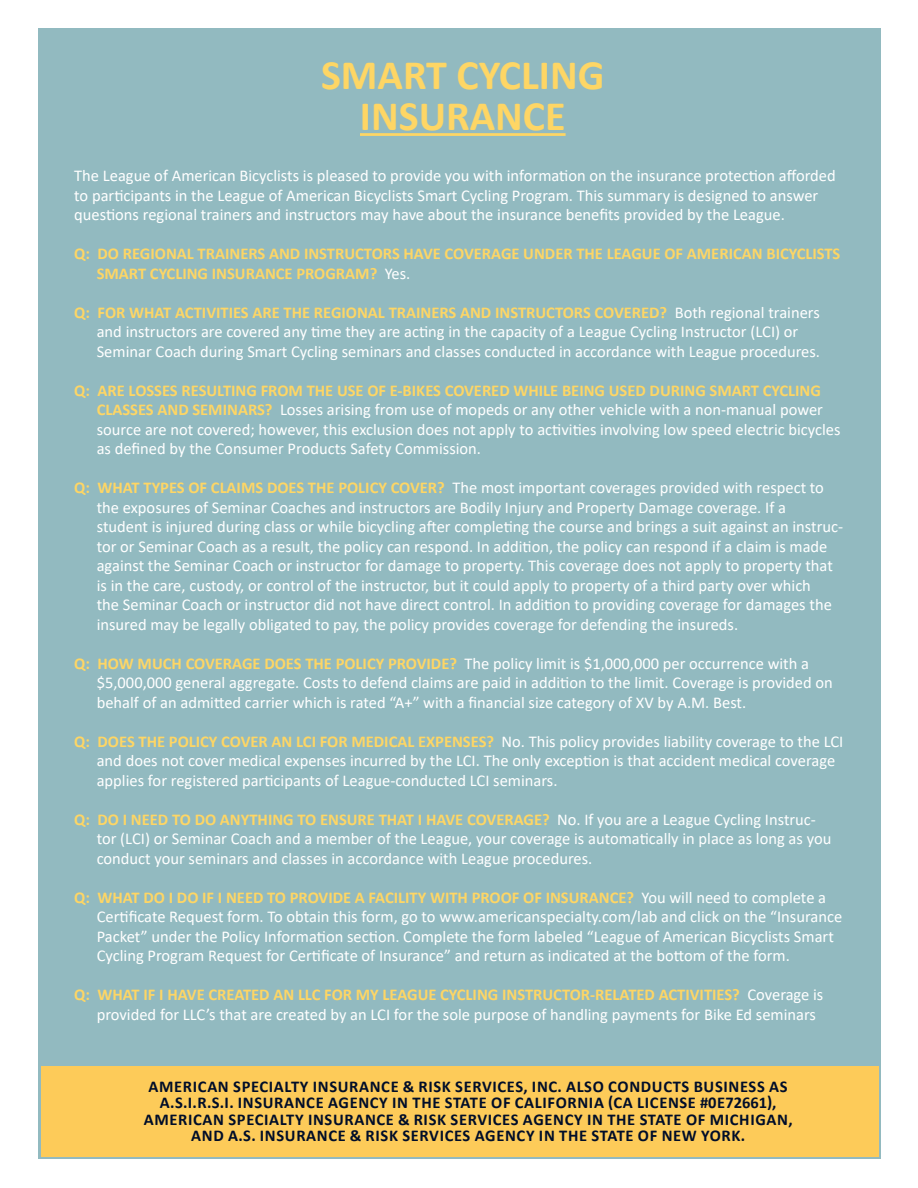
<style>
.page{position:relative;width:918px;height:1188px;background:#fff}
.page>*{position:absolute;margin:0;border:0;box-sizing:border-box;transform-origin:0 0}
.t1{font:700 42px "Calibri";color:#fed665}
.Body_text{font:16.5px/19.5px "Calibri";color:#fff}
.Body_text-2{font:700 16.5px/16.5px "Calibri";letter-spacing:.04em;color:#000d29;text-align:center}
.Body_text-3{font:700 16.5px/19.5px "Calibri";color:#fed665}
.s1{font-weight:400;color:#fff}
.s2{font-weight:700;color:#fed665}
</style>
<div class="page">
<div style="left:38px;top:29px;width:843px;height:1130px;background:#92bac0"></div>
<hr style="left:360px;top:133px;width:206px;height:3px;background:#fed665">
<div style="left:41px;top:1066px;width:837px;height:90px;background:#fdcb59"></div>
<p class="t1" style="left:321px;top:46px;width:285px">SMART CYCLING</p>
<p class="t1" style="left:360px;top:86px;width:207px">INSURANCE</p>
<p class="Body_text" style="left:74px;top:166px;width:763px">The League of American Bicyclists is pleased to provide you with information on the insurance protection afforded to participants in the League of American Bicyclists Smart Cycling Program. This summary is designed to answer questions regional trainers and instructors may have about the insurance benefits provided by the League.</p>
<p class="Body_text-3" style="left:97px;top:244px;width:745px;text-indent:-23px">Q: DO REGIONAL TRAINERS AND INSTRUCTORS HAVE COVERAGE UNDER THE LEAGUE OF AMERICAN BICYCLISTS<br>SMART CYCLING INSURANCE PROGRAM? <span class="s1">Yes.</span></p>
<p class="Body_text" style="left:74px;top:302px;width:747px;text-align:center"><span class="s2">Q: FOR WHAT ACTIVITIES ARE THE REGIONAL TRAINERS AND INSTRUCTORS COVERED?</span> Both regional trainers and instructors are covered any time they are acting in the capacity of a League Cycling Instructor (LCI) or</p>
<p class="Body_text" style="left:97px;top:341px;width:725px">Seminar Coach during Smart Cycling seminars and classes conducted in accordance with League procedures.</p>
<p class="Body_text" style="left:97px;top:380px;width:745px;text-indent:-22px"><span class="s2">Q: ARE LOSSES RESULTING FROM THE USE OF E-BIKES COVERED WHILE BEING USED DURING SMART CYCLING CLASSES AND SEMINARS?</span> Losses arising from use of mopeds or any other vehicle with a non-manual power source are not covered; however, this exclusion does not apply to activities involving low speed electric bicycles as defined by the Consumer Products Safety Commission.</p>
<p class="Body_text" style="left:97px;top:478px;width:729px;text-indent:-22px"><span class="s2">Q: WHAT TYPES OF CLAIMS DOES THE POLICY COVER?</span> The most important coverages provided with respect to the exposures of Seminar Coaches and instructors are Bodily Injury and Property Damage coverage. If a</p>
<p class="Body_text" style="left:97px;top:517px;width:748px">student is injured during class or while bicycling after completing the course and brings a suit against an instruc&shy;tor or Seminar Coach as a result, the policy can respond. In addition, the policy can respond if a claim is made against the Seminar Coach or instructor for damage to property. This coverage does not apply to property that is in the care, custody, or control of the instructor, but it could apply to property of a third party over which<br>the Seminar Coach or instructor did not have direct control. In addition to providing coverage for damages the insured may be legally obligated to pay, the policy provides coverage for defending the insureds.</p>
<p class="Body_text" style="left:97px;top:653px;width:738px;text-indent:-22px"><span class="s2">Q: HOW MUCH COVERAGE DOES THE POLICY PROVIDE?</span> The policy limit is $1,000,000 per occurrence with a $5,000,000 general aggregate. Costs to defend claims are paid in addition to the limit. Coverage is provided on behalf of an admitted carrier which is rated “A+” with a financial size category of XV by A.M. Best.</p>
<p class="Body_text" style="left:97px;top:731px;width:748px;text-indent:-22px"><span class="s2">Q: DOES THE POLICY COVER AN LCI FOR MEDICAL EXPENSES?</span> No. This policy provides liability coverage to the LCI and does not cover medical expenses incurred by the LCI. The only exception is that accident medical coverage applies for registered participants of League-conducted LCI seminars.</p>
<p class="Body_text" style="left:97px;top:809px;width:736px;text-indent:-22px"><span class="s2">Q: DO I NEED TO DO ANYTHING TO ENSURE THAT I HAVE COVERAGE?</span> No. If you are a League Cycling Instruc&shy;tor (LCI) or Seminar Coach and a member of the League, your coverage is automatically in place as long as you conduct your seminars and classes in accordance with League procedures.</p>
<p class="Body_text" style="left:97px;top:887px;width:747px;text-indent:-22px"><span class="s2">Q: WHAT DO I DO IF I NEED TO PROVIDE A FACILITY WITH PROOF OF INSURANCE?</span> You will need to complete a Certificate Request form. To obtain this form, go to www.americanspecialty.com/lab and click on the “Insurance Packet” under the Policy Information section. Complete the form labeled “League of American Bicyclists Smart Cycling Program Request for Certificate of Insurance” and return as indicated at the bottom of the form.</p>
<p class="Body_text" style="left:97px;top:985px;width:728px;text-indent:-22px"><span class="s2">Q: WHAT IF I HAVE CREATED AN LLC FOR MY LEAGUE CYCLING INSTRUCTOR-RELATED ACTIVITIES?</span> Coverage is provided for LLC’s that are created by an LCI for the sole purpose of handling payments for Bike Ed seminars</p>
<p class="Body_text-2" style="left:144px;top:1078px;width:650px">AMERICAN SPECIALTY INSURANCE &amp; RISK SERVICES, INC. ALSO CONDUCTS BUSINESS AS A.S.I.R.S.I. INSURANCE AGENCY IN THE STATE OF CALIFORNIA (CA LICENSE #0E72661), AMERICAN SPECIALTY INSURANCE &amp; RISK SERVICES AGENCY IN THE STATE OF MICHIGAN, AND A.S. INSURANCE &amp; RISK SERVICES AGENCY IN THE STATE OF NEW YORK.</p>
</div>
